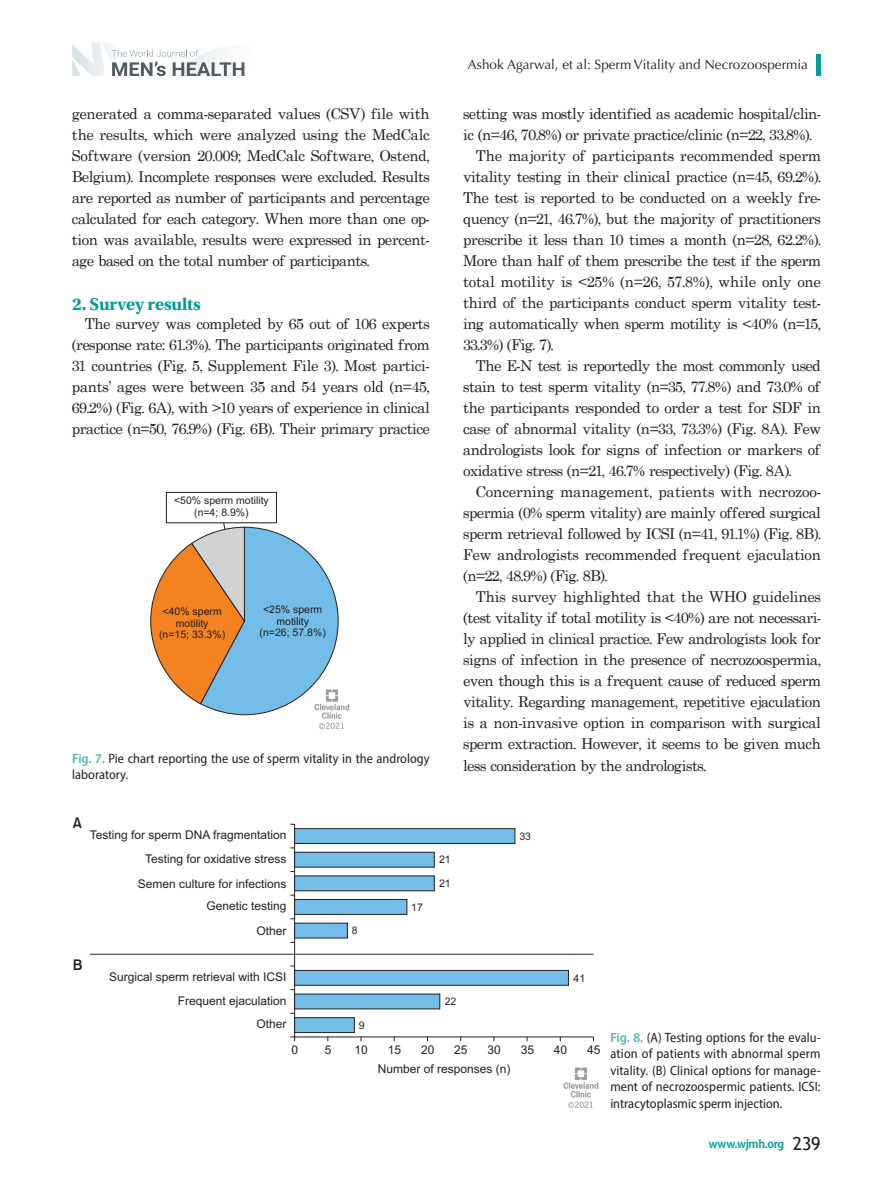
<style>
.page{position:relative;width:893px;height:1191px;background:#fff}
.page>*{position:absolute;margin:0;border:0;box-sizing:border-box;transform-origin:0 0}
.t1{font:700 18px "Utopia Std";letter-spacing:-.01em;color:#009c97}
.t2{font:15px/21px "Century Schoolbook";letter-spacing:-.03em;color:#231f20;text-align:justify}
.t3{font:15px "Century Schoolbook";letter-spacing:-.01em;color:#231f20}
.t4{font:15px "Century Schoolbook";letter-spacing:-.005em;color:#231f20}
.t5{font:15px "Gothic 725 BT Bold A";color:#231f20}
.t6{font:semi-condensed 13.5px/16.5px "Myriad Pro";color:#231f20}
.t7{font:13.5px "Optima LT Std";color:#231f20}
.t8{font:600 semi-condensed 12.75px "Myriad Pro";letter-spacing:-.025em;color:#009c97}
.t9{font:12px/23.7px "Arial";color:#231f20;text-align:right}
.t10{font:10.5px/11.7px "Arial";color:#231f20;text-align:center}
.s1{font-weight:600;color:#51b3b1}
.s2{font-family:"Trebuchet MS";font-weight:400;font-stretch:normal;font-size:18px;color:#231f20}
</style>
<div class="page">
<div style="left:816px;top:54px;width:5px;height:21px;background:#009c97"></div>
<svg style="left:72px;top:43px;width:173px;height:33px"></svg>
<img style="left:319px;top:704px;width:31px;height:26px">
<div style="left:166px;top:492px;width:111px;height:31px;background:#fff;border:1px solid #231f20"></div>
<svg style="left:150px;top:522px;width:189px;height:193px"></svg>
<svg style="left:289px;top:823px;width:305px;height:214px"></svg>
<div style="left:294px;top:828px;width:221px;height:16px;background:#73bde9;border:1px solid #231f20"></div>
<div style="left:294px;top:852px;width:141px;height:15px;background:#73bde9;border:1px solid #231f20"></div>
<div style="left:294px;top:875px;width:141px;height:16px;background:#73bde9;border:1px solid #231f20"></div>
<div style="left:294px;top:899px;width:113px;height:15px;background:#73bde9;border:1px solid #231f20"></div>
<div style="left:294px;top:922px;width:54px;height:16px;background:#73bde9"></div>
<div style="left:294px;top:970px;width:275px;height:15px;background:#73bde9;border:1px solid #231f20"></div>
<div style="left:294px;top:993px;width:146px;height:16px;background:#73bde9"></div>
<div style="left:294px;top:1017px;width:61px;height:16px;background:#73bde9;border:1px solid #231f20"></div>
<hr style="left:90px;top:953px;width:503px;height:1px;background:#231f20">
<img style="left:563px;top:1067px;width:36px;height:42px">
<p class="t7" style="left:468px;top:57px;width:342px">Ashok Agarwal, et al: Sperm Vitality and Necrozoospermia</p>
<p class="t2" style="left:71px;top:102px;width:360px">generated a comma-separated values (CSV) file with the results, which were analyzed using the MedCalc Software (version 20.009; MedCalc Software, Ostend, Belgium). Incomplete responses were excluded. Results are reported as number of participants and percentage calculated for each category. When more than one op&shy;tion was available, results were expressed in percent&shy;age based on the total number of participants.</p>
<p class="t1" style="left:72px;top:294px;width:130px">2. Survey results</p>
<p class="t2" style="left:71px;top:312px;width:360px;text-indent:13px">The survey was completed by 65 out of 106 experts (response rate: 61.3%). The participants originated from 31 countries (Fig. 5, Supplement File 3). Most partici&shy;pants’ ages were between 35 and 54 years old (n=45, 69.2%) (Fig. 6A), with &gt;10 years of experience in clinical practice (n=50, 76.9%) (Fig. 6B). Their primary practice</p>
<p class="t10" style="left:174px;top:496px;width:96px">&lt;50% sperm motility (n=4; 8.9%)</p>
<p class="t10" style="left:159px;top:606px;width:68px">&lt;40% sperm motility<br>(n=15; 33.3%)</p>
<p class="t10" style="left:260px;top:604px;width:68px">&lt;25% sperm motility<br>(n=26; 57.8%)</p>
<p class="t6" style="left:72px;top:750px;width:359px"><span class="s1">Fig. 7.</span> Pie chart reporting the use of sperm vitality in the andrology laboratory.</p>
<p class="t2" style="left:463px;top:102px;width:360px">setting was mostly identified as academic hospital/clin-</p>
<p class="t2" style="left:463px;top:123px;width:351px">ic (n=46, 70.8%) or private practice/clinic (n=22, 33.8%).</p>
<p class="t3" style="left:476px;top:143px;width:347px">The majority of participants recommended sperm</p>
<p class="t2" style="left:463px;top:165px;width:360px">vitality testing in their clinical practice (n=45, 69.2%).</p>
<p class="t2" style="left:463px;top:186px;width:360px">The test is reported to be conducted on a weekly fre-</p>
<p class="t2" style="left:463px;top:207px;width:360px">quency (n=21, 46.7%), but the majority of practitioners</p>
<p class="t2" style="left:463px;top:228px;width:360px">prescribe it less than 10 times a month (n=28, 62.2%).</p>
<p class="t2" style="left:463px;top:249px;width:359px">More than half of them prescribe the test if the sperm</p>
<p class="t3" style="left:463px;top:269px;width:359px">total motility is &lt;25% (n=26, 57.8%), while only one</p>
<p class="t2" style="left:463px;top:291px;width:360px">third of the participants conduct sperm vitality test-</p>
<p class="t2" style="left:463px;top:312px;width:360px">ing automatically when sperm motility is &lt;40% (n=15,</p>
<p class="t2" style="left:463px;top:333px;width:93px">33.3%) (Fig. 7).</p>
<p class="t2" style="left:476px;top:354px;width:346px">The E-N test is reportedly the most commonly used</p>
<p class="t2" style="left:463px;top:375px;width:359px">stain to test sperm vitality (n=35, 77.8%) and 73.0% of</p>
<p class="t2" style="left:463px;top:396px;width:359px">the participants responded to order a test for SDF in</p>
<p class="t2" style="left:463px;top:417px;width:359px">case of abnormal vitality (n=33, 73.3%) (Fig. 8A). Few</p>
<p class="t2" style="left:463px;top:438px;width:358px">andrologists look for signs of infection or markers of</p>
<p class="t2" style="left:463px;top:459px;width:331px">oxidative stress (n=21, 46.7% respectively) (Fig. 8A).</p>
<p class="t4" style="left:475px;top:479px;width:348px">Concerning management, patients with necrozoo-</p>
<p class="t2" style="left:463px;top:501px;width:360px">spermia (0% sperm vitality) are mainly offered surgical</p>
<p class="t2" style="left:463px;top:522px;width:360px">sperm retrieval followed by ICSI (n=41, 91.1%) (Fig. 8B).</p>
<p class="t2" style="left:463px;top:543px;width:360px">Few andrologists recommended frequent ejaculation</p>
<p class="t2" style="left:463px;top:564px;width:147px">(n=22, 48.9%) (Fig. 8B).</p>
<p class="t3" style="left:476px;top:584px;width:347px">This survey highlighted that the WHO guidelines</p>
<p class="t2" style="left:463px;top:606px;width:360px">(test vitality if total motility is &lt;40%) are not necessari-</p>
<p class="t2" style="left:463px;top:627px;width:359px">ly applied in clinical practice. Few andrologists look for</p>
<p class="t2" style="left:463px;top:648px;width:360px">signs of infection in the presence of necrozoospermia,</p>
<p class="t2" style="left:463px;top:669px;width:360px">even though this is a frequent cause of reduced sperm</p>
<p class="t2" style="left:463px;top:690px;width:359px">vitality. Regarding management, repetitive ejaculation</p>
<p class="t2" style="left:463px;top:711px;width:359px">is a non-invasive option in comparison with surgical</p>
<p class="t2" style="left:463px;top:732px;width:360px">sperm extraction. However, it seems to be given much</p>
<p class="t2" style="left:463px;top:753px;width:245px">less consideration by the andrologists.</p>
<p class="t5" style="left:73px;top:814px;width:11px">A</p>
<p class="t9" style="left:90px;top:824px;width:198px">Testing for sperm DNA fragmentation<br>Testing for oxidative stress</p>
<p class="t9" style="left:138px;top:873px;width:150px;line-height:22.5px">Semen culture for infections<br>Genetic testing</p>
<p class="t9" style="left:256px;top:920px;width:32px">Other</p>
<p class="t5" style="left:73px;top:956px;width:11px">B</p>
<p class="t9" style="left:109px;top:966px;width:179px">Surgical sperm retrieval with ICSI</p>
<p class="t9" style="left:178px;top:989px;width:110px">Frequent ejaculation<br>Other</p>
<p class="t10" style="left:352px;top:925px;width:7px">8</p>
<p class="t10" style="left:359px;top:1020px;width:7px">9</p>
<p class="t10" style="left:411px;top:902px;width:13px">17</p>
<p class="t10" style="left:439px;top:855px;width:13px">21</p>
<p class="t10" style="left:439px;top:878px;width:13px">21</p>
<p class="t10" style="left:445px;top:996px;width:13px">22</p>
<p class="t10" style="left:519px;top:831px;width:13px">33</p>
<p class="t10" style="left:574px;top:973px;width:13px">41</p>
<p class="t9" style="left:291px;top:1039px;width:8px">0</p>
<p class="t9" style="left:325px;top:1039px;width:8px">5</p>
<p class="t9" style="left:355px;top:1039px;width:15px">10</p>
<p class="t9" style="left:388px;top:1039px;width:15px">15</p>
<p class="t9" style="left:421px;top:1039px;width:15px">20</p>
<p class="t9" style="left:454px;top:1039px;width:15px">25</p>
<p class="t9" style="left:487px;top:1039px;width:15px">30</p>
<p class="t9" style="left:521px;top:1039px;width:15px">35</p>
<p class="t9" style="left:554px;top:1039px;width:15px">40</p>
<p class="t9" style="left:378px;top:1057px;width:134px">Number of responses (n)</p>
<p class="t9" style="left:587px;top:1039px;width:15px">45</p>
<p class="t6" style="left:610px;top:1029px;width:212px;text-align:justify"><span class="s1">Fig. 8.</span> (A) Testing options for the evalu&shy;ation of patients with abnormal sperm vitality. (B) Clinical options for manage&shy;ment of necrozoospermic patients. ICSI: intracytoplasmic sperm injection.</p>
<p class="t8" style="left:709px;top:1135px;width:113px">www.wjmh.org <span class="s2">239</span></p>
</div>
